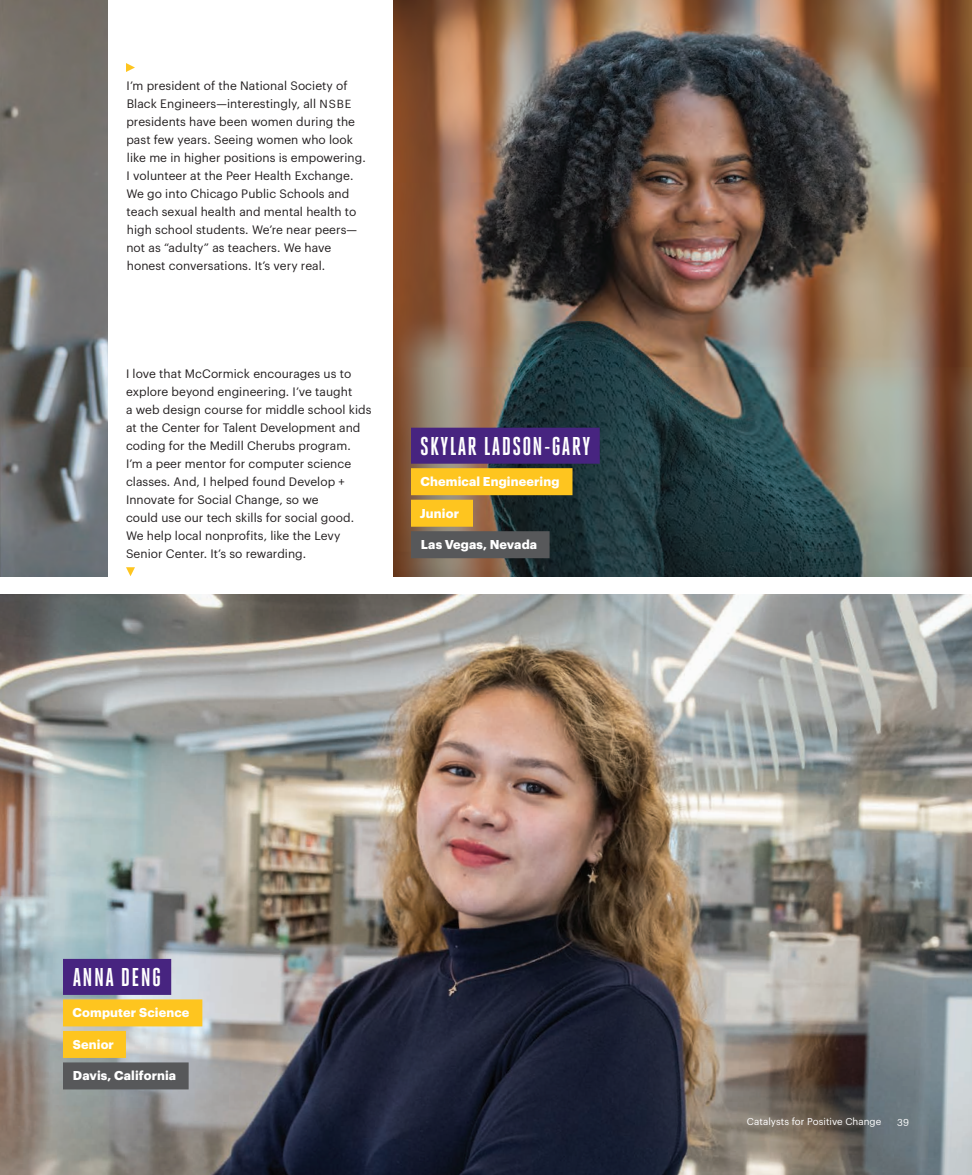
<style>
.page{position:relative;width:972px;height:1175px;background:#fff}
.page>*{position:absolute;margin:0;border:0;box-sizing:border-box;transform-origin:0 0}
.head___callout___her{font:700 25.65px "Heroic Condensed";letter-spacing:.05em;color:#fff}
.opening_graphik_reg{font:700 12.6px "Graphik";letter-spacing:.01em;color:#fff}
.body_text{font:12px/18px "Graphik";letter-spacing:.005em;color:#231f20}
.captions{font:9.75px "Graphik";letter-spacing:.005em;color:#fff}
.s1{font-size:11.55px}
</style>
<div class="page">
<img style="left:393px;top:0;width:579px;height:576px">
<img style="left:0;top:594px;width:972px;height:580px">
<img style="left:0;top:0;width:108px;height:576px">
<svg style="left:126px;top:63px;width:9px;height:9px"></svg>
<svg style="left:126px;top:567px;width:9px;height:9px"></svg>
<div style="left:63px;top:958px;width:108px;height:36px;background:#472480"></div>
<div style="left:63px;top:999px;width:139px;height:27px;background:#fec51f"></div>
<div style="left:63px;top:1030px;width:63px;height:28px;background:#fec51f"></div>
<div style="left:63px;top:1062px;width:126px;height:27px;background:#57585a"></div>
<div style="left:411px;top:428px;width:189px;height:36px;background:#472480"></div>
<div style="left:411px;top:468px;width:162px;height:27px;background:#fec51f"></div>
<div style="left:411px;top:500px;width:62px;height:26px;background:#fec51f"></div>
<div style="left:411px;top:531px;width:139px;height:27px;background:#57585a"></div>
<p class="body_text" style="left:126px;top:76px;width:241px">I’m president of the National Society of Black Engineers—interestingly, all <span class="s1">NSBE </span>presidents have been women during the past few years. Seeing women who look like me in higher positions is empowering.<br>I volunteer at the Peer Health Exchange.<br>We go into Chicago Public Schools and teach sexual health and mental health to high school students. We’re near peers— not as “adulty” as teachers. We have honest conversations. It’s very real.</p>
<p class="body_text" style="left:126px;top:364px;width:247px">I love that McCormick encourages us to explore beyond engineering. I’ve taught<br>a web design course for middle school kids at the Center for Talent Development and coding for the Medill Cherubs program.<br>I’m a peer mentor for computer science classes. And, I helped found Develop + Innovate for Social Change, so we<br>could use our tech skills for social good.<br>We help local nonprofits, like the Levy Senior Center. It’s so rewarding.</p>
<p class="head___callout___her" style="left:420px;top:431px;width:171px">SKYLAR LADSON-GARY</p>
<p class="opening_graphik_reg" style="left:421px;top:472px;width:140px">Chemical Engineering</p>
<p class="opening_graphik_reg" style="left:420px;top:503px;width:41px">Junior</p>
<p class="opening_graphik_reg" style="left:421px;top:535px;width:118px">Las Vegas, Nevada</p>
<p class="head___callout___her" style="left:73px;top:962px;width:90px">ANNA DENG</p>
<p class="opening_graphik_reg" style="left:73px;top:1003px;width:118px">Computer Science</p>
<p class="opening_graphik_reg" style="left:73px;top:1034px;width:43px">Senior</p>
<p class="opening_graphik_reg" style="left:73px;top:1066px;width:105px">Davis, California</p>
<p class="captions" style="left:747px;top:1114px;width:136px">Catalysts for Positive Change</p>
<p class="captions" style="left:897px;top:1114px;width:13px">39</p>
</div>
